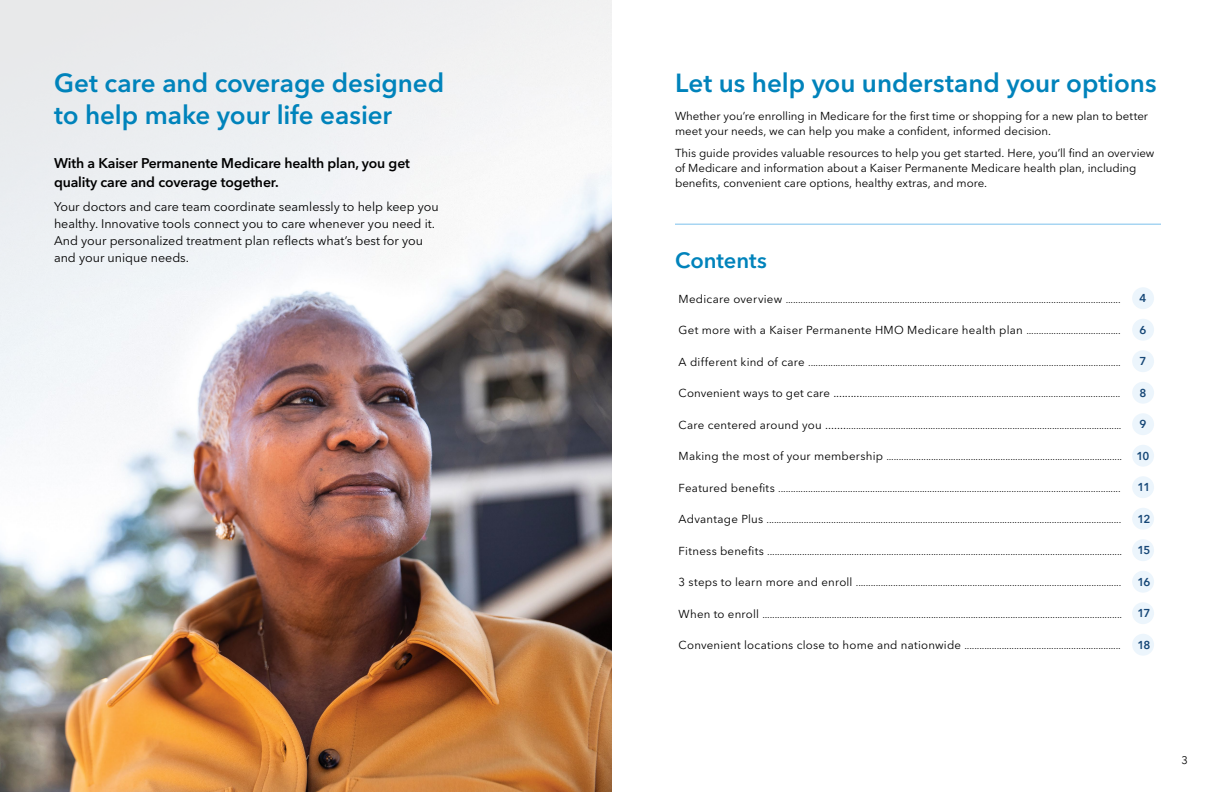
<style>
.page{position:relative;width:1224px;height:792px;background:#fff}
.page>*{position:absolute;margin:0;border:0;box-sizing:border-box;transform-origin:0 0}
.Page_Header_28_32{font:600 26px/32px "Avenir Next LT Pro";letter-spacing:-.005em;color:#0083bb}
.t1{font:600 22px "Avenir Next LT Pro";color:#0083bb}
.Intro_12_5_17{font:600 14px/19px "Avenir Next LT Pro";letter-spacing:-.01em;color:#000}
.Intro_12_5_17-2{font:12.5px/17px "Avenir Next LT Pro";color:#000}
.Body_11_5_16{font:11.5px/15px "Avenir Next LT Pro";color:#000}
.Body_11_5_16-2{font:11.5px "Avenir Next LT Pro";letter-spacing:.02em;color:#000}
.t2{font:600 11.4px "Avenir Next LT Pro";letter-spacing:-.07em;color:#164777}
.t3{font:11px "Avenir Next LT Pro";color:#000}
.Body_11_5_16-3{font:10px "Avenir Next LT Pro";color:#000}
.s1{font-size:11.5px}
.s2{font-size:10px}
</style>
<div class="page">
<img style="left:0;top:0;width:612px;height:792px">
<hr style="left:675px;top:224px;width:486px;height:1px;background:#a7d5f2">
<div style="left:1132px;top:287px;width:22px;height:22px;background:#ecf5fc;border-radius:50%"></div>
<div style="left:1132px;top:319px;width:22px;height:22px;background:#ecf5fc;border-radius:50%"></div>
<div style="left:1132px;top:350px;width:22px;height:22px;background:#ecf5fc;border-radius:50%"></div>
<div style="left:1132px;top:382px;width:22px;height:22px;background:#ecf5fc;border-radius:50%"></div>
<div style="left:1132px;top:413px;width:22px;height:22px;background:#ecf5fc;border-radius:50%"></div>
<div style="left:1132px;top:445px;width:22px;height:22px;background:#ecf5fc;border-radius:50%"></div>
<div style="left:1132px;top:476px;width:22px;height:22px;background:#ecf5fc;border-radius:50%"></div>
<div style="left:1132px;top:508px;width:22px;height:22px;background:#ecf5fc;border-radius:50%"></div>
<div style="left:1132px;top:539px;width:22px;height:22px;background:#ecf5fc;border-radius:50%"></div>
<div style="left:1132px;top:571px;width:22px;height:22px;background:#ecf5fc;border-radius:50%"></div>
<div style="left:1132px;top:602px;width:22px;height:22px;background:#ecf5fc;border-radius:50%"></div>
<div style="left:1132px;top:634px;width:22px;height:22px;background:#ecf5fc;border-radius:50%"></div>
<p class="Page_Header_28_32" style="left:54px;top:66px;width:392px">Get care and coverage designed to help make your life easier</p>
<p class="Intro_12_5_17" style="left:54px;top:154px;width:358px">With a Kaiser Permanente Medicare health plan, you get quality care and coverage together.</p>
<p class="Intro_12_5_17-2" style="left:54px;top:199px;width:386px">Your doctors and care team coordinate seamlessly to help keep you healthy. Innovative tools connect you to care whenever you need it.<br>And your personalized treatment plan reflects what’s best for you and your unique needs.</p>
<p class="Page_Header_28_32" style="left:675px;top:66px;width:483px">Let us help you understand your options</p>
<p class="Body_11_5_16" style="left:675px;top:109px;width:475px">Whether you’re enrolling in Medicare for the first time or shopping for a new plan to better meet your needs, we can help you make a confident, informed decision.</p>
<p class="Body_11_5_16" style="left:675px;top:146px;width:481px">This guide provides valuable resources to help you get started. Here, you’ll find an overview of Medicare and information about a Kaiser Permanente Medicare health plan, including benefits, convenient care options, healthy extras, and more.</p>
<p class="t1" style="left:675px;top:247px;width:94px">Contents</p>
<p class="Body_11_5_16-3" style="left:679px;top:293px;width:444px"><span class="s1">Medicare overview</span> .......................................................................................................................................</p>
<p class="t2" style="left:1140px;top:291px;width:8px">4</p>
<p class="Body_11_5_16-2" style="left:679px;top:323px;width:444px">Get more with a Kaiser Permanente HMO Medicare health plan <span class="s2">......................................</span></p>
<p class="t2" style="left:1140px;top:323px;width:8px">6</p>
<p class="Body_11_5_16-3" style="left:679px;top:356px;width:444px"><span class="s1">A different kind of care</span> ..............................................................................................................................</p>
<p class="t2" style="left:1140px;top:354px;width:8px">7</p>
<p class="Body_11_5_16-3" style="left:679px;top:388px;width:443px"><span class="s1">Convenient ways to get care ..........</span>........................................................................................................</p>
<p class="t2" style="left:1140px;top:386px;width:8px">8</p>
<p class="Body_11_5_16-3" style="left:679px;top:419px;width:444px"><span class="s1">Care centered around you .......</span>...............................................................................................................</p>
<p class="t2" style="left:1140px;top:417px;width:8px">9</p>
<p class="Body_11_5_16-3" style="left:679px;top:451px;width:445px"><span class="s1">Making the most of your membership</span> ...............................................................................................</p>
<p class="t2" style="left:1136px;top:449px;width:15px">10</p>
<p class="Body_11_5_16-3" style="left:679px;top:482px;width:444px"><span class="s1">Featured benefits</span> ..........................................................................................................................................</p>
<p class="t2" style="left:1138px;top:480px;width:14px">11</p>
<p class="Body_11_5_16-3" style="left:679px;top:514px;width:444px"><span class="s1">Advantage Plus</span> ...............................................................................................................................................</p>
<p class="t2" style="left:1137px;top:512px;width:15px">12</p>
<p class="Body_11_5_16-3" style="left:679px;top:545px;width:445px"><span class="s1">Fitness benefits</span> ...............................................................................................................................................</p>
<p class="t2" style="left:1137px;top:543px;width:15px">15</p>
<p class="Body_11_5_16-3" style="left:679px;top:577px;width:444px"><span class="s1">3 steps to learn more and enroll</span> ...........................................................................................................</p>
<p class="t2" style="left:1137px;top:575px;width:15px">16</p>
<p class="Body_11_5_16-3" style="left:679px;top:608px;width:445px"><span class="s1">When to enroll</span> .................................................................................................................................................</p>
<p class="t2" style="left:1138px;top:606px;width:14px">17</p>
<p class="Body_11_5_16-3" style="left:679px;top:640px;width:444px"><span class="s1">Convenient locations close to home and nationwide</span> ...............................................................</p>
<p class="t2" style="left:1137px;top:638px;width:15px">18</p>
<p class="t3" style="left:1182px;top:754px;width:8px">3</p>
</div>
